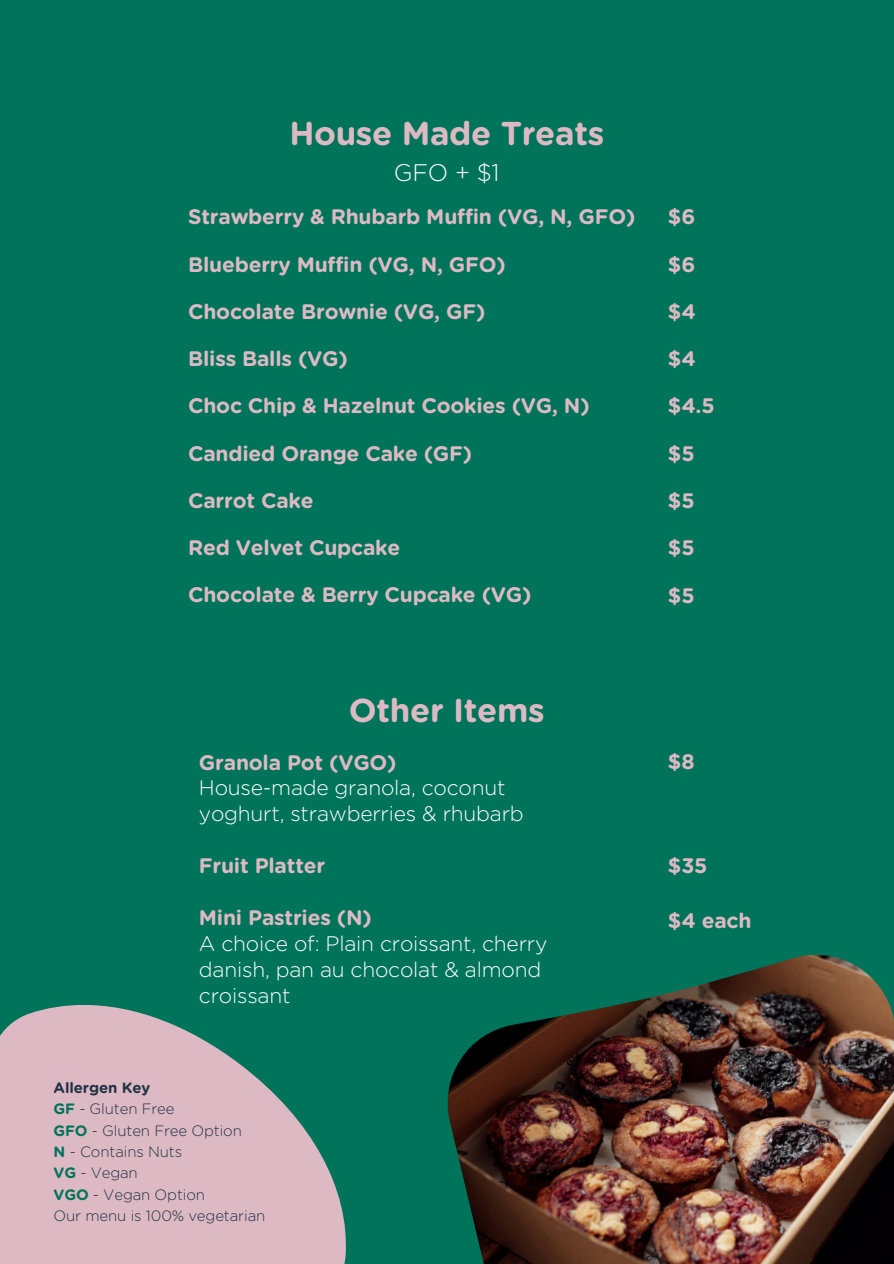
<style>
.page{position:relative;width:894px;height:1264px;background:#fff}
.page>*{position:absolute;margin:0;border:0;box-sizing:border-box;transform-origin:0 0}
.t1{font:700 33px "Gotham Rounded";letter-spacing:-.01em;color:#ddbac3}
.t2{font:300 24px "Gotham Rounded";color:#fff}
.t3{font:700 21px "Gotham Rounded";letter-spacing:-.01em;color:#ddbac3}
.t4{font:300 21px/25.8px "Gotham Rounded";letter-spacing:-.01em;color:#fff}
.t5{font:300 15px "Gotham Rounded";letter-spacing:-.01em;color:#223347}
.t6{font:700 15px "Gotham Rounded";letter-spacing:-.01em;color:#223347}
.s1{font-weight:700;color:#ddbac3}
.s2{font-weight:700;color:#00745b}
</style>
<div class="page">
<div style="left:0;top:0;width:893px;height:1263px;background:#00745b"></div>
<img style="left:447px;top:954px;width:446px;height:309px">
<svg style="left:0;top:1005px;width:346px;height:258px;fill:#ddbac3"></svg>
<h2 class="t1" style="left:289px;top:118px;width:316px">House Made Treats</h2>
<h2 class="t2" style="left:394px;top:161px;width:107px">GFO + $1</h2>
<h2 class="t3" style="left:188px;top:207px;width:448px">Strawberry &amp; Rhubarb Muffin (VG, N, GFO)</h2>
<h2 class="t3" style="left:188px;top:255px;width:319px">Blueberry Muffin (VG, N, GFO)</h2>
<h2 class="t3" style="left:188px;top:302px;width:298px">Chocolate Brownie (VG, GF)</h2>
<h2 class="t3" style="left:188px;top:349px;width:161px">Bliss Balls (VG)</h2>
<h2 class="t3" style="left:188px;top:396px;width:403px">Choc Chip &amp; Hazelnut Cookies (VG, N)</h2>
<h2 class="t3" style="left:188px;top:444px;width:285px">Candied Orange Cake (GF)</h2>
<h2 class="t3" style="left:188px;top:491px;width:127px">Carrot Cake</h2>
<h2 class="t3" style="left:188px;top:538px;width:213px">Red Velvet Cupcake</h2>
<h2 class="t3" style="left:188px;top:585px;width:345px">Chocolate &amp; Berry Cupcake (VG)</h2>
<h2 class="t3" style="left:667px;top:207px;width:29px">$6</h2>
<h2 class="t3" style="left:667px;top:255px;width:29px">$6</h2>
<h2 class="t3" style="left:667px;top:302px;width:29px">$4</h2>
<h1 class="t3" style="left:667px;top:349px;width:29px">$4</h1>
<h1 class="t3" style="left:667px;top:396px;width:48px">$4.5</h1>
<h2 class="t3" style="left:667px;top:444px;width:28px">$5</h2>
<h2 class="t3" style="left:667px;top:491px;width:28px">$5</h2>
<h2 class="t3" style="left:667px;top:538px;width:28px">$5</h2>
<h2 class="t3" style="left:667px;top:585px;width:28px">$5</h2>
<h2 class="t1" style="left:349px;top:695px;width:197px">Other Items</h2>
<h2 class="t4" style="left:199px;top:750px;width:326px"><span class="s1">Granola Pot (VGO)<br></span>House-made granola, coconut yoghurt, strawberries &amp; rhubarb</h2>
<h2 class="t3" style="left:199px;top:856px;width:128px">Fruit Platter</h2>
<h2 class="t4" style="left:199px;top:905px;width:350px"><span class="s1">Mini Pastries (N)<br></span>A choice of: Plain croissant, cherry danish, pan au chocolat &amp; almond croissant</h2>
<p class="t6" style="left:54px;top:1080px;width:98px">Allergen Key</p>
<p class="t5" style="left:54px;top:1102px;width:122px"><span class="s2">GF</span> - Gluten Free</p>
<p class="t5" style="left:54px;top:1123px;width:190px"><span class="s2">GFO</span> - Gluten Free Option</p>
<p class="t5" style="left:54px;top:1144px;width:130px"><span class="s2">N</span> - Contains Nuts</p>
<p class="t5" style="left:54px;top:1166px;width:86px"><span class="s2">VG</span> - Vegan</p>
<p class="t5" style="left:54px;top:1187px;width:153px"><span class="s2">VGO</span> - Vegan Option</p>
<p class="t5" style="left:54px;top:1208px;width:213px">Our menu is 100% vegetarian</p>
<h2 class="t3" style="left:667px;top:752px;width:28px">$8</h2>
<h2 class="t3" style="left:667px;top:855px;width:41px">$35</h2>
<p class="t3" style="left:667px;top:911px;width:85px">$4 each</p>
</div>
